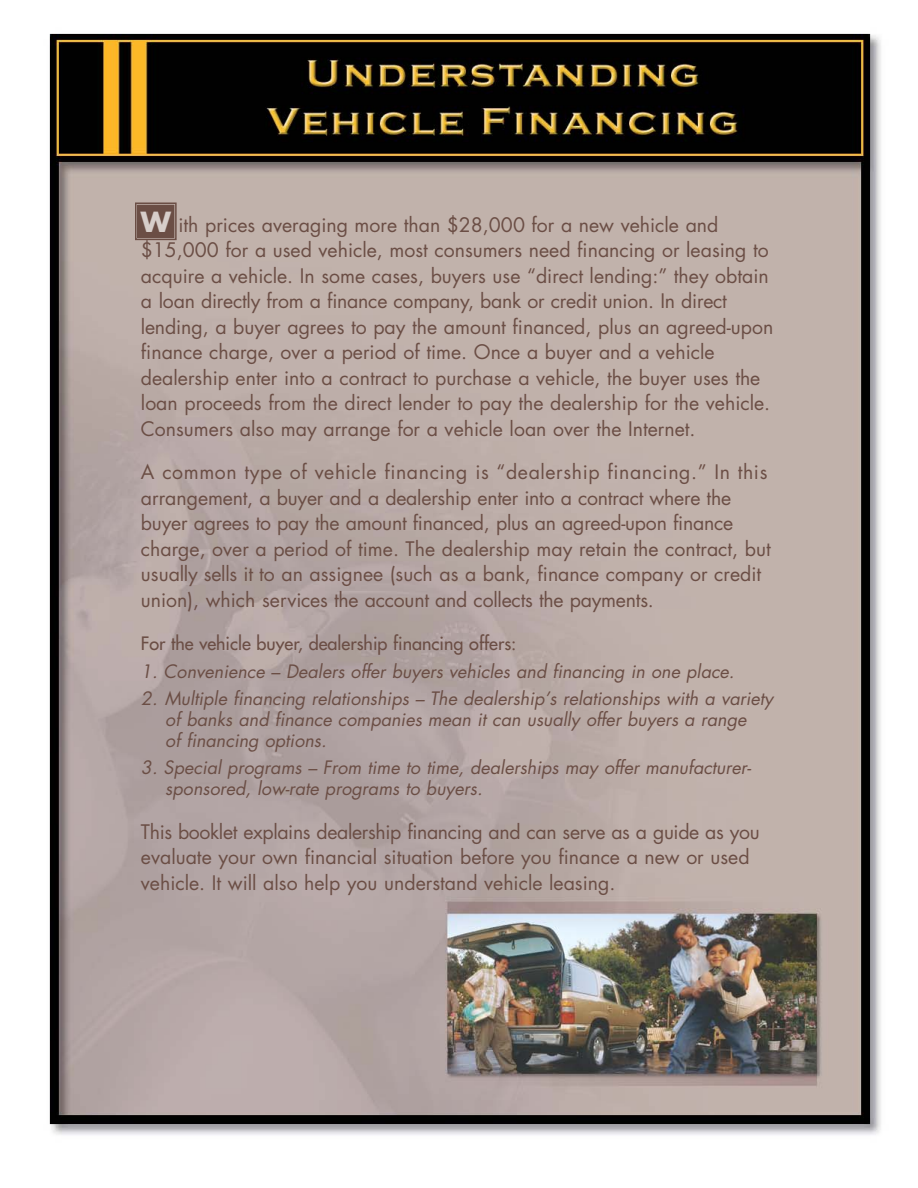
<style>
.page{position:relative;width:918px;height:1188px;background:#fff}
.page>*{position:absolute;margin:0;border:0;box-sizing:border-box;transform-origin:0 0}
.t1{font:19.5px/25.5px "Futura";color:#6b4e45}
.t2{font:italic 18px/21px "Futura";color:#6b4e45}
.t3{font:18px "Futura";color:#6b4e45}
.s1{font-weight:700;font-size:27px;color:#d7ceca}
</style>
<div class="page">
<img style="left:49px;top:33px;width:832px;height:1102px">
<div style="left:138px;top:205px;width:36px;height:32px;background:#6b4e45"></div>
<div style="left:135px;top:202px;width:42px;height:38px;border:2px solid #6b4e45"></div>
<div style="left:137px;top:205px;width:37px;height:33px;border:1px solid #6b4e45"></div>
<p class="t1" style="left:141px;top:214px;width:634px"><span class="s1">W</span> ith prices averaging more than $28,000 for a new vehicle and $15,000 for a used vehicle, most consumers need financing or leasing to acquire a vehicle. In some cases, buyers use “direct lending:” they obtain a loan directly from a finance company, bank or credit union. In direct lending, a buyer agrees to pay the amount financed, plus an agreed-upon finance charge, over a period of time. Once a buyer and a vehicle dealership enter into a contract to purchase a vehicle, the buyer uses the loan proceeds from the direct lender to pay the dealership for the vehicle.<br>Consumers also may arrange for a vehicle loan over the Internet.</p>
<p class="t1" style="left:141px;top:461px;width:631px">A common type of vehicle financing is “dealership financing.” In this arrangement, a buyer and a dealership enter into a contract where the buyer agrees to pay the amount financed, plus an agreed-upon finance charge, over a period of time. The dealership may retain the contract, but usually sells it to an assignee (such as a bank, finance company or credit union), which services the account and collects the payments.</p>
<p class="t3" style="left:141px;top:634px;width:377px">For the vehicle buyer, dealership financing offers:</p>
<p class="t2" style="left:141px;top:663px;width:598px">1. Convenience – Dealers offer buyers vehicles and financing in one place.</p>
<p class="t2" style="left:165px;top:690px;width:609px;text-indent:-24px">2. Multiple financing relationships – The dealership’s relationships with a variety of banks and finance companies mean it can usually offer buyers a range<br>of financing options.</p>
<p class="t2" style="left:165px;top:759px;width:590px;text-indent:-24px">3. Special programs – From time to time, dealerships may offer manufacturer&shy;sponsored, low-rate programs to buyers.</p>
<p class="t1" style="left:141px;top:821px;width:620px">This booklet explains dealership financing and can serve as a guide as you evaluate your own financial situation before you finance a new or used vehicle. It will also help you understand vehicle leasing.</p>
</div>
